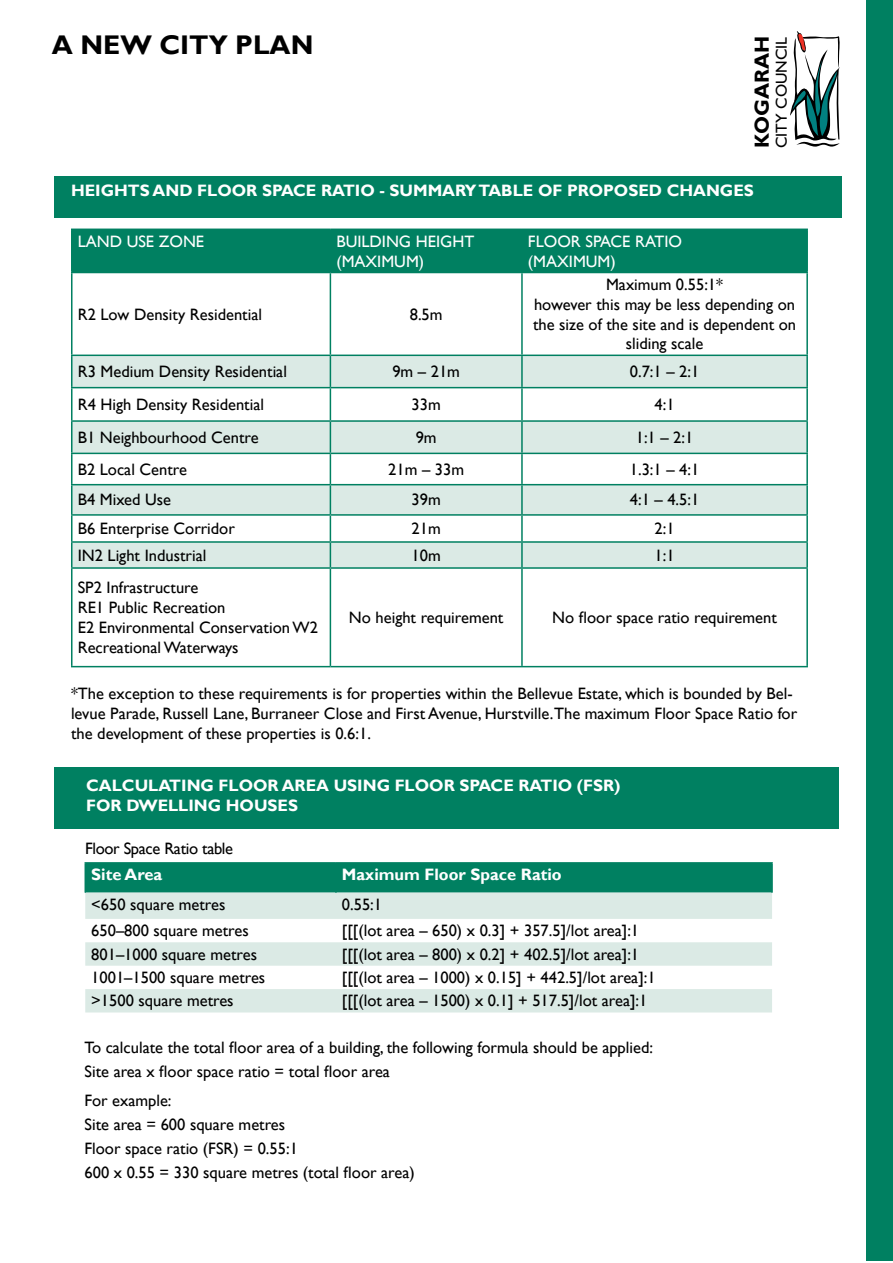
<style>
.page{position:relative;width:893px;height:1263px;background:#fff}
.page>*{position:absolute;margin:0;border:0;box-sizing:border-box;transform-origin:0 0}
.t1{font:700 27px "Gill Sans";color:#000}
.t2{font:700 20.55px "Gill Sans";color:#000}
.t3{font:16.5px/19.8px "Gill Sans";color:#000}
.t4{font:700 16.5px/19.8px "Gill Sans";color:#fff}
.t5{font:16.5px/19.8px "Gill Sans";color:#fff}
.t6{font:16.5px "Gill Sans";letter-spacing:-.02em;color:#000}
.t7{font:16.05px "Gill Sans";color:#000}
</style>
<div class="page">
<div style="left:73px;top:230px;width:733px;height:42px;background:#008061"></div>
<svg style="left:73px;top:356px;width:733px;height:211px;fill:#dbeae5"></svg>
<hr style="left:330px;top:230px;width:1px;height:42px;background:#008061">
<hr style="left:330px;top:273px;width:1px;height:82px;background:#008061">
<hr style="left:330px;top:356px;width:1px;height:31px;background:#008061">
<hr style="left:330px;top:388px;width:1px;height:32px;background:#008061">
<hr style="left:330px;top:422px;width:1px;height:31px;background:#008061">
<hr style="left:330px;top:454px;width:1px;height:30px;background:#008061">
<svg style="left:330px;top:485px;width:1px;height:82px"></svg>
<hr style="left:330px;top:569px;width:1px;height:97px;background:#008061">
<hr style="left:71px;top:229px;width:259px;height:1px;background:#008061">
<hr style="left:71px;top:230px;width:2px;height:42px;background:#008061">
<hr style="left:330px;top:229px;width:192px;height:1px;background:#008061">
<hr style="left:522px;top:229px;width:286px;height:1px;background:#008061">
<hr style="left:521px;top:230px;width:2px;height:42px;background:#008061">
<hr style="left:806px;top:230px;width:2px;height:42px;background:#008061">
<hr style="left:521px;top:273px;width:2px;height:82px;background:#008061">
<hr style="left:521px;top:356px;width:2px;height:31px;background:#008061">
<hr style="left:521px;top:388px;width:2px;height:32px;background:#008061">
<hr style="left:521px;top:422px;width:2px;height:31px;background:#008061">
<hr style="left:521px;top:454px;width:2px;height:30px;background:#008061">
<hr style="left:521px;top:485px;width:2px;height:29px;background:#008061">
<hr style="left:521px;top:516px;width:2px;height:25px;background:#008061">
<hr style="left:521px;top:543px;width:2px;height:24px;background:#008061">
<hr style="left:521px;top:569px;width:2px;height:97px;background:#008061">
<hr style="left:71px;top:272px;width:259px;height:1px;background:#008061">
<hr style="left:71px;top:273px;width:2px;height:82px;background:#008061">
<hr style="left:330px;top:272px;width:192px;height:1px;background:#008061">
<hr style="left:522px;top:272px;width:286px;height:1px;background:#008061">
<hr style="left:806px;top:273px;width:2px;height:82px;background:#008061">
<hr style="left:71px;top:355px;width:259px;height:1px;background:#008061">
<hr style="left:71px;top:356px;width:2px;height:31px;background:#008061">
<hr style="left:330px;top:355px;width:192px;height:1px;background:#008061">
<hr style="left:522px;top:355px;width:286px;height:1px;background:#008061">
<hr style="left:806px;top:356px;width:2px;height:31px;background:#008061">
<hr style="left:71px;top:387px;width:259px;height:1px;background:#008061">
<hr style="left:71px;top:388px;width:2px;height:32px;background:#008061">
<hr style="left:330px;top:387px;width:192px;height:1px;background:#008061">
<hr style="left:522px;top:387px;width:286px;height:1px;background:#008061">
<hr style="left:806px;top:388px;width:2px;height:32px;background:#008061">
<hr style="left:71px;top:420px;width:259px;height:2px;background:#008061">
<hr style="left:71px;top:422px;width:2px;height:31px;background:#008061">
<hr style="left:330px;top:420px;width:192px;height:2px;background:#008061">
<hr style="left:522px;top:420px;width:286px;height:2px;background:#008061">
<hr style="left:806px;top:422px;width:2px;height:31px;background:#008061">
<hr style="left:71px;top:453px;width:259px;height:1px;background:#008061">
<hr style="left:71px;top:454px;width:2px;height:30px;background:#008061">
<hr style="left:330px;top:453px;width:192px;height:1px;background:#008061">
<hr style="left:522px;top:453px;width:286px;height:1px;background:#008061">
<hr style="left:806px;top:454px;width:2px;height:30px;background:#008061">
<hr style="left:71px;top:484px;width:259px;height:1px;background:#008061">
<hr style="left:71px;top:485px;width:2px;height:29px;background:#008061">
<hr style="left:330px;top:484px;width:192px;height:1px;background:#008061">
<hr style="left:522px;top:484px;width:286px;height:1px;background:#008061">
<hr style="left:806px;top:485px;width:2px;height:29px;background:#008061">
<hr style="left:71px;top:514px;width:259px;height:2px;background:#008061">
<hr style="left:71px;top:516px;width:2px;height:25px;background:#008061">
<hr style="left:330px;top:514px;width:192px;height:2px;background:#008061">
<hr style="left:522px;top:514px;width:286px;height:2px;background:#008061">
<hr style="left:806px;top:516px;width:2px;height:25px;background:#008061">
<hr style="left:71px;top:541px;width:259px;height:2px;background:#008061">
<hr style="left:71px;top:543px;width:2px;height:24px;background:#008061">
<hr style="left:330px;top:541px;width:192px;height:2px;background:#008061">
<hr style="left:522px;top:541px;width:286px;height:2px;background:#008061">
<hr style="left:806px;top:543px;width:2px;height:24px;background:#008061">
<hr style="left:71px;top:567px;width:259px;height:2px;background:#008061">
<hr style="left:71px;top:569px;width:2px;height:97px;background:#008061">
<hr style="left:330px;top:567px;width:192px;height:2px;background:#008061">
<hr style="left:522px;top:567px;width:286px;height:2px;background:#008061">
<hr style="left:806px;top:569px;width:2px;height:97px;background:#008061">
<hr style="left:71px;top:666px;width:259px;height:1px;background:#008061">
<hr style="left:330px;top:666px;width:192px;height:1px;background:#008061">
<hr style="left:522px;top:666px;width:286px;height:1px;background:#008061">
<svg style="left:790px;top:31px;width:50px;height:116px"></svg>
<div style="left:866px;top:0;width:27px;height:1260px;background:#008061"></div>
<div style="left:55px;top:176px;width:787px;height:42px;background:#008061"></div>
<svg style="left:85px;top:942px;width:687px;height:70px;fill:#dbeae5"></svg>
<hr style="left:85px;top:862px;width:251px;height:2px;background:#008061">
<svg style="left:85px;top:863px;width:687px;height:56px;background:#69b2a0"></svg>
<hr style="left:336px;top:862px;width:437px;height:2px;background:#008061">
<hr style="left:771px;top:864px;width:2px;height:29px;background:#008061">
<div style="left:54px;top:768px;width:785px;height:61px;background:#008061"></div>
<h1 class="t1" style="left:52px;top:28px;width:263px">A NEW CITY PLAN</h1>
<p class="t2" style="left:750px;top:148px;width:114px;rotate:-90deg">KOGARAH</p>
<p class="t7" style="left:772px;top:148px;width:112px;rotate:-90deg">CITY COUNCIL</p>
<p class="t4" style="left:71px;top:181px;width:684px">HEIGHTS AND FLOOR SPACE RATIO - SUMMARY TABLE OF PROPOSED CHANGES</p>
<p class="t5" style="left:78px;top:232px;width:128px">LAND USE ZONE</p>
<p class="t5" style="left:336px;top:232px;width:139px">BUILDING HEIGHT (MAXIMUM)</p>
<p class="t5" style="left:528px;top:232px;width:156px">FLOOR SPACE RATIO (MAXIMUM)</p>
<p class="t3" style="left:78px;top:304px;width:186px">R2 Low Density Residential</p>
<p class="t3" style="left:410px;top:304px;width:34px">8.5m</p>
<p class="t3" style="left:533px;top:275px;width:265px;text-align:center">Maximum 0.55:1*<br>however this may be less depending on the size of the site and is dependent on sliding scale</p>
<p class="t3" style="left:78px;top:362px;width:211px">R3 Medium Density Residential</p>
<p class="t3" style="left:392px;top:362px;width:69px">9m – 21m</p>
<p class="t3" style="left:630px;top:362px;width:71px">0.7:1 – 2:1</p>
<p class="t3" style="left:78px;top:395px;width:188px">R4 High Density Residential</p>
<p class="t3" style="left:412px;top:395px;width:31px">33m</p>
<p class="t3" style="left:654px;top:395px;width:22px">4:1</p>
<p class="t3" style="left:78px;top:428px;width:182px">B1 Neighbourhood Centre</p>
<p class="t3" style="left:416px;top:428px;width:22px">9m</p>
<p class="t3" style="left:636px;top:428px;width:59px">1:1 – 2:1</p>
<p class="t3" style="left:78px;top:460px;width:111px">B2 Local Centre</p>
<p class="t3" style="left:388px;top:460px;width:77px">21m – 33m</p>
<p class="t3" style="left:630px;top:460px;width:71px">1.3:1 – 4:1</p>
<p class="t3" style="left:78px;top:490px;width:95px">B4 Mixed Use</p>
<p class="t3" style="left:412px;top:490px;width:31px">39m</p>
<p class="t3" style="left:630px;top:490px;width:71px">4:1 – 4.5:1</p>
<p class="t3" style="left:78px;top:519px;width:159px">B6 Enterprise Corridor</p>
<p class="t3" style="left:412px;top:519px;width:31px">21m</p>
<p class="t3" style="left:654px;top:519px;width:22px">2:1</p>
<p class="t3" style="left:78px;top:545px;width:130px">IN2 Light Industrial</p>
<p class="t3" style="left:412px;top:545px;width:31px">10m</p>
<p class="t3" style="left:654px;top:545px;width:22px">1:1</p>
<p class="t3" style="left:78px;top:578px;width:242px">SP2 Infrastructure<br>RE1 Public Recreation<br>E2 Environmental Conservation W2<br>Recreational Waterways</p>
<p class="t3" style="left:349px;top:608px;width:156px">No height requirement</p>
<p class="t3" style="left:552px;top:608px;width:226px">No floor space ratio requirement</p>
<p class="t3" style="left:71px;top:684px;width:728px">*The exception to these requirements is for properties within the Bellevue Estate, which is bounded by Bel&shy;levue Parade, Russell Lane, Burraneer Close and First Avenue, Hurstville.The maximum Floor Space Ratio for the development of these properties is 0.6:1.</p>
<p class="t4" style="left:86px;top:776px;width:536px">CALCULATING FLOOR AREA USING FLOOR SPACE RATIO (FSR)<br>FOR DWELLING HOUSES</p>
<p class="t6" style="left:85px;top:839px;width:150px">Floor Space Ratio table</p>
<p class="t4" style="left:91px;top:865px;width:72px">Site Area</p>
<p class="t4" style="left:342px;top:865px;width:221px">Maximum Floor Space Ratio</p>
<p class="t3" style="left:91px;top:895px;width:136px">&lt;650 square metres</p>
<p class="t3" style="left:342px;top:895px;width:42px">0.55:1</p>
<p class="t3" style="left:91px;top:921px;width:159px">650–800 square metres</p>
<p class="t3" style="left:342px;top:921px;width:299px">[[[(lot area – 650) x 0.3] + 357.5]/lot area]:1</p>
<p class="t3" style="left:91px;top:944px;width:167px">801–1000 square metres</p>
<p class="t3" style="left:342px;top:944px;width:299px">[[[(lot area – 800) x 0.2] + 402.5]/lot area]:1</p>
<p class="t3" style="left:91px;top:968px;width:175px">1001–1500 square metres</p>
<p class="t3" style="left:342px;top:968px;width:315px">[[[(lot area – 1000) x 0.15] + 442.5]/lot area]:1</p>
<p class="t3" style="left:91px;top:991px;width:144px">&gt;1500 square metres</p>
<p class="t3" style="left:342px;top:991px;width:307px">[[[(lot area – 1500) x 0.1] + 517.5]/lot area]:1</p>
<p class="t3" style="left:85px;top:1036px;width:570px;line-height:24px">To calculate the total floor area of a building, the following formula should be applied:<br>Site area x floor space ratio = total floor area</p>
<p class="t3" style="left:85px;top:1088px;width:332px;line-height:24px">For example:<br>Site area = 600 square metres<br>Floor space ratio (FSR) = 0.55:1<br>600 x 0.55 = 330 square metres (total floor area)</p>
</div>
